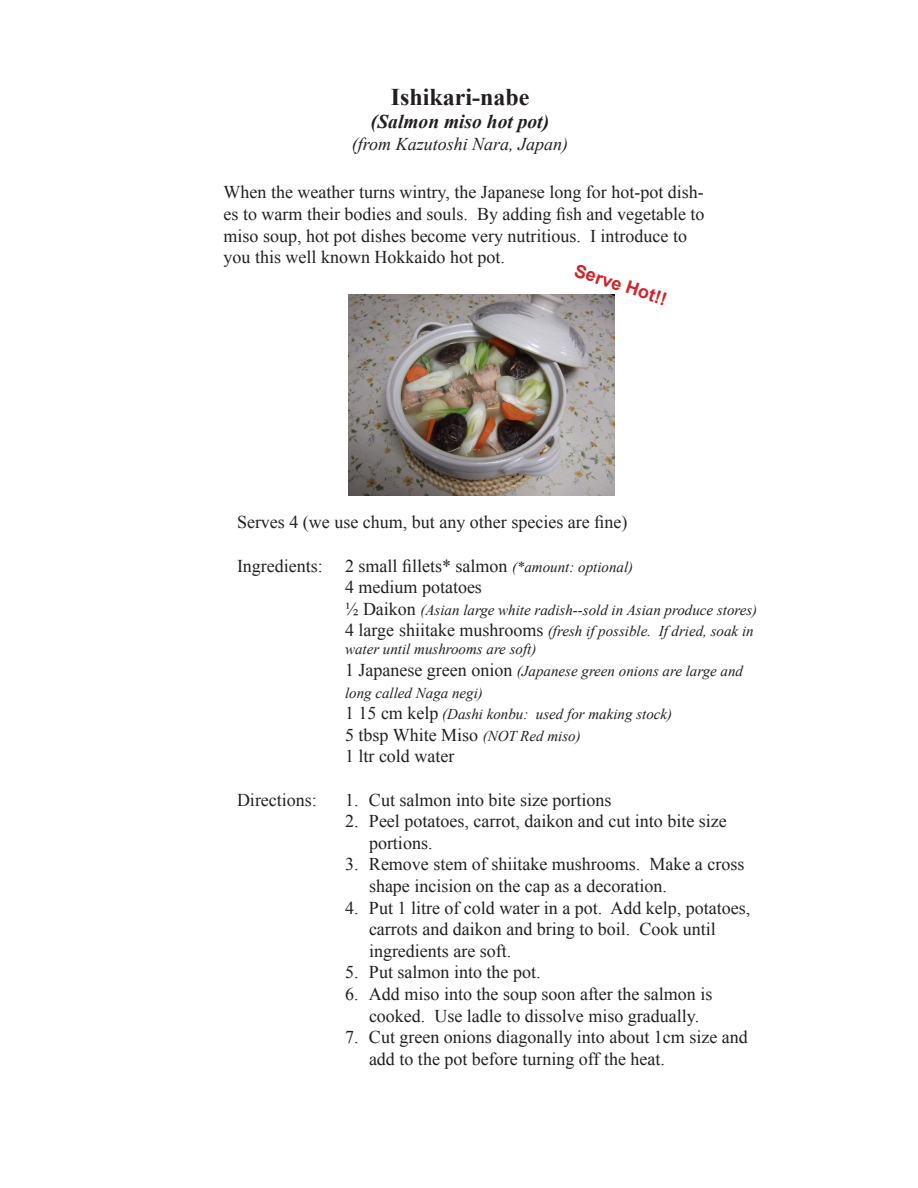
<style>
.page{position:relative;width:918px;height:1188px;background:#fff}
.page>*{position:absolute;margin:0;border:0;box-sizing:border-box;transform-origin:0 0}
.t1{font:700 24px "Times New Roman";color:#231f20}
.t2{font:italic 700 19.5px "Times New Roman";color:#231f20}
.t3{font:18px/21.6px "Times New Roman";color:#231f20}
.t4{font:italic 18px "Times New Roman";color:#231f20}
.t5{font:700 18px "Arial";color:#d1232a}
.t6{font:italic 15px/18px "Times New Roman";color:#231f20}
.s1{font-style:italic;font-size:15px}
.s2{font-style:normal;font-size:18px}
</style>
<div class="page">
<img style="left:348px;top:295px;width:267px;height:200px">
<p class="t1" style="left:391px;top:80px;width:140px">Ishikari-nabe</p>
<p class="t2" style="left:371px;top:108px;width:180px">(Salmon miso hot pot)</p>
<p class="t4" style="left:352px;top:131px;width:218px">(from Kazutoshi Nara, Japan)</p>
<p class="t3" style="left:224px;top:181px;width:482px">When the weather turns wintry, the Japanese long for hot-pot dish&shy;es to warm their bodies and souls. By adding fish and vegetable to miso soup, hot pot dishes become very nutritious. I introduce to you this well known Hokkaido hot pot.</p>
<p class="t5" style="left:579px;top:258px;width:98px;rotate:18deg">Serve Hot!!</p>
<p class="t3" style="left:237px;top:511px;width:392px">Serves 4 (we use chum, but any other species are fine)</p>
<p class="t3" style="left:237px;top:555px;width:398px">Ingredients: 2 small fillets* salmon <span class="s1">(*amount: optional)</span></p>
<p class="t3" style="left:345px;top:576px;width:138px">4 medium potatoes</p>
<p class="t6" style="left:345px;top:601px;width:414px"><span class="s2">½ Daikon</span> (Asian large white radish--sold in Asian produce stores)</p>
<p class="t6" style="left:345px;top:622px;width:410px"><span class="s2">4 large shiitake mushrooms</span> (fresh if possible. If dried, soak in water until mushrooms are soft)</p>
<p class="t6" style="left:345px;top:660px;width:400px;line-height:21.6px"><span class="s2">1 Japanese green onion</span> (Japanese green onions are large and long called Naga negi)</p>
<p class="t6" style="left:345px;top:705px;width:329px"><span class="s2">1 15 cm kelp</span> (Dashi konbu: used for making stock)</p>
<p class="t3" style="left:345px;top:724px;width:237px">5 tbsp White Miso <span class="s1">(NOT Red miso)</span></p>
<p class="t3" style="left:345px;top:745px;width:111px">1 ltr cold water</p>
<p class="t3" style="left:237px;top:789px;width:81px">Directions:</p>
<p class="t3" style="left:345px;top:789px;width:268px">1. Cut salmon into bite size portions</p>
<p class="t3" style="left:369px;top:810px;width:359px;text-indent:-24px">2. Peel potatoes, carrot, daikon and cut into bite size portions.</p>
<p class="t3" style="left:369px;top:853px;width:377px;text-indent:-24px">3. Remove stem of shiitake mushrooms. Make a cross shape incision on the cap as a decoration.</p>
<p class="t3" style="left:369px;top:897px;width:383px;text-indent:-24px">4. Put 1 litre of cold water in a pot. Add kelp, potatoes, carrots and daikon and bring to boil. Cook until ingredients are soft.</p>
<p class="t3" style="left:345px;top:961px;width:197px">5. Put salmon into the pot.</p>
<p class="t3" style="left:345px;top:983px;width:369px;text-align:center">6. Add miso into the soup soon after the salmon is cooked. Use ladle to dissolve miso gradually.</p>
<p class="t3" style="left:369px;top:1026px;width:380px;text-indent:-24px">7. Cut green onions diagonally into about 1cm size and add to the pot before turning off the heat.</p>
</div>
